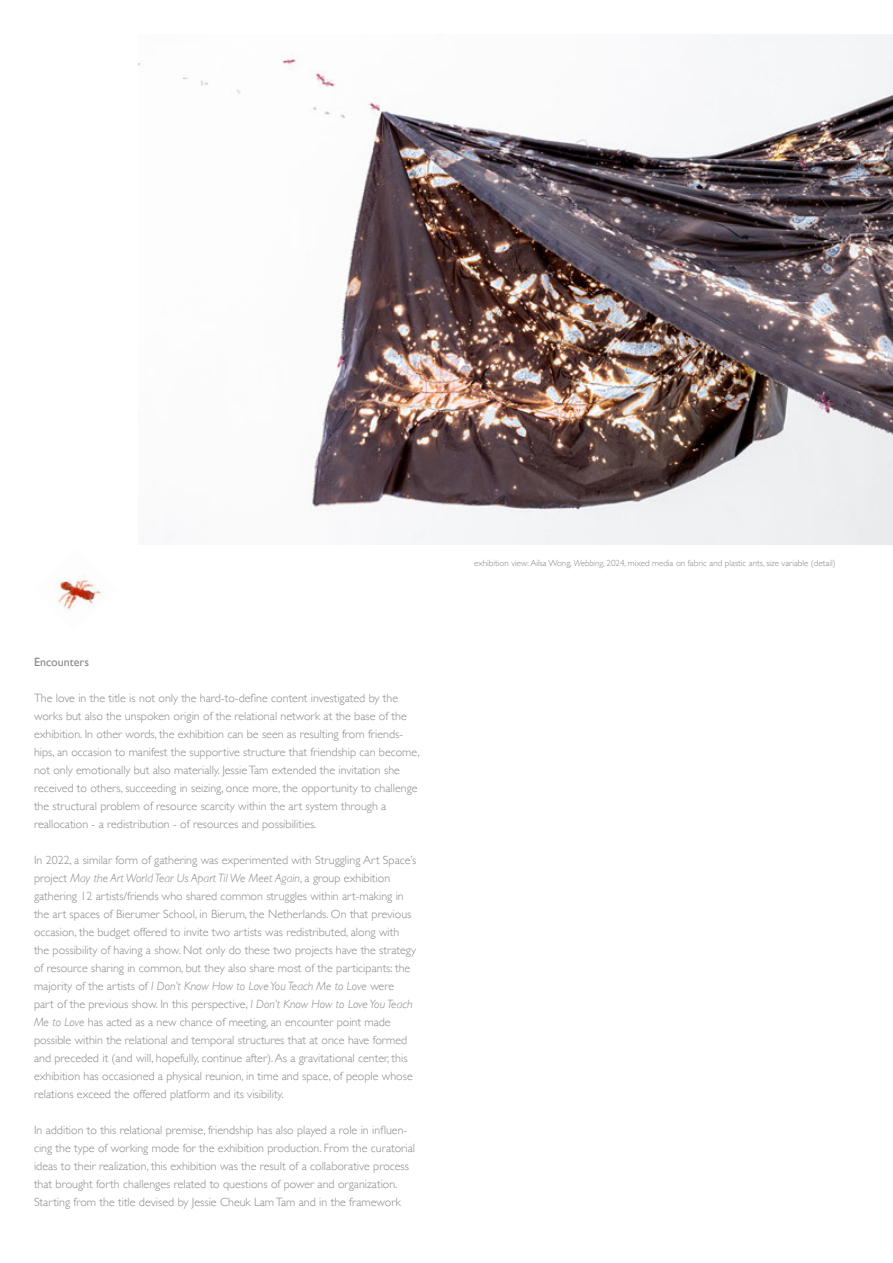
<style>
.page{position:relative;width:893px;height:1263px;background:#fff}
.page>*{position:absolute;margin:0;border:0;box-sizing:border-box;transform-origin:0 0}
.t1{font:300 12px/18px "Gill Sans";color:#878887}
.t2{font:12px "Gill Sans";color:#878887}
.t3{font:300 9px "Gill Sans";color:#878887}
.s1{font-style:italic}
</style>
<div class="page">
<img style="left:58px;top:576px;width:43px;height:37px">
<img style="left:138px;top:34px;width:755px;height:510px">
<p class="t2" style="left:34px;top:655px;width:56px">Encounters</p>
<p class="t1" style="left:34px;top:689px;width:387px">The love in the title is not only the hard-to-define content investigated by the works but also the unspoken origin of the relational network at the base of the exhibition. In other words, the exhibition can be seen as resulting from friends&shy;hips, an occasion to manifest the supportive structure that friendship can become, not only emotionally but also materially. Jessie Tam extended the invitation she received to others, succeeding in seizing, once more, the opportunity to challenge the structural problem of resource scarcity within the art system through a reallocation - a redistribution - of resources and possibilities.</p>
<p class="t1" style="left:34px;top:851px;width:384px">In 2022, a similar form of gathering was experimented with Struggling Art Space’s project <span class="s1">May the Art World Tear Us Apart Til We Meet Again</span>, a group exhibition gathering 12 artists/friends who shared common struggles within art-making in the art spaces of Bierumer School, in Bierum, the Netherlands. On that previous occasion, the budget offered to invite two artists was redistributed, along with the possibility of having a show. Not only do these two projects have the strategy of resource sharing in common, but they also share most of the participants: the majority of the artists of <span class="s1">I Don’t Know How to Love You Teach Me to Love</span> were part of the previous show. In this perspective, <span class="s1">I Don’t Know How to Love You Teach Me to Love</span> has acted as a new chance of meeting, an encounter point made possible within the relational and temporal structures that at once have formed and preceded it (and will, hopefully, continue after). As a gravitational center, this exhibition has occasioned a physical reunion, in time and space, of people whose relations exceed the offered platform and its visibility.</p>
<p class="t1" style="left:34px;top:1121px;width:383px">In addition to this relational premise, friendship has also played a role in influen&shy;cing the type of working mode for the exhibition production. From the curatorial ideas to their realization, this exhibition was the result of a collaborative process that brought forth challenges related to questions of power and organization.<br>Starting from the title devised by Jessie Cheuk Lam Tam and in the framework</p>
<p class="t3" style="left:474px;top:556px;width:363px">exhibition view: Ailsa Wong, <span class="s1">Webbing</span>, 2024, mixed media on fabric and plastic ants, size variable (detail)</p>
</div>
